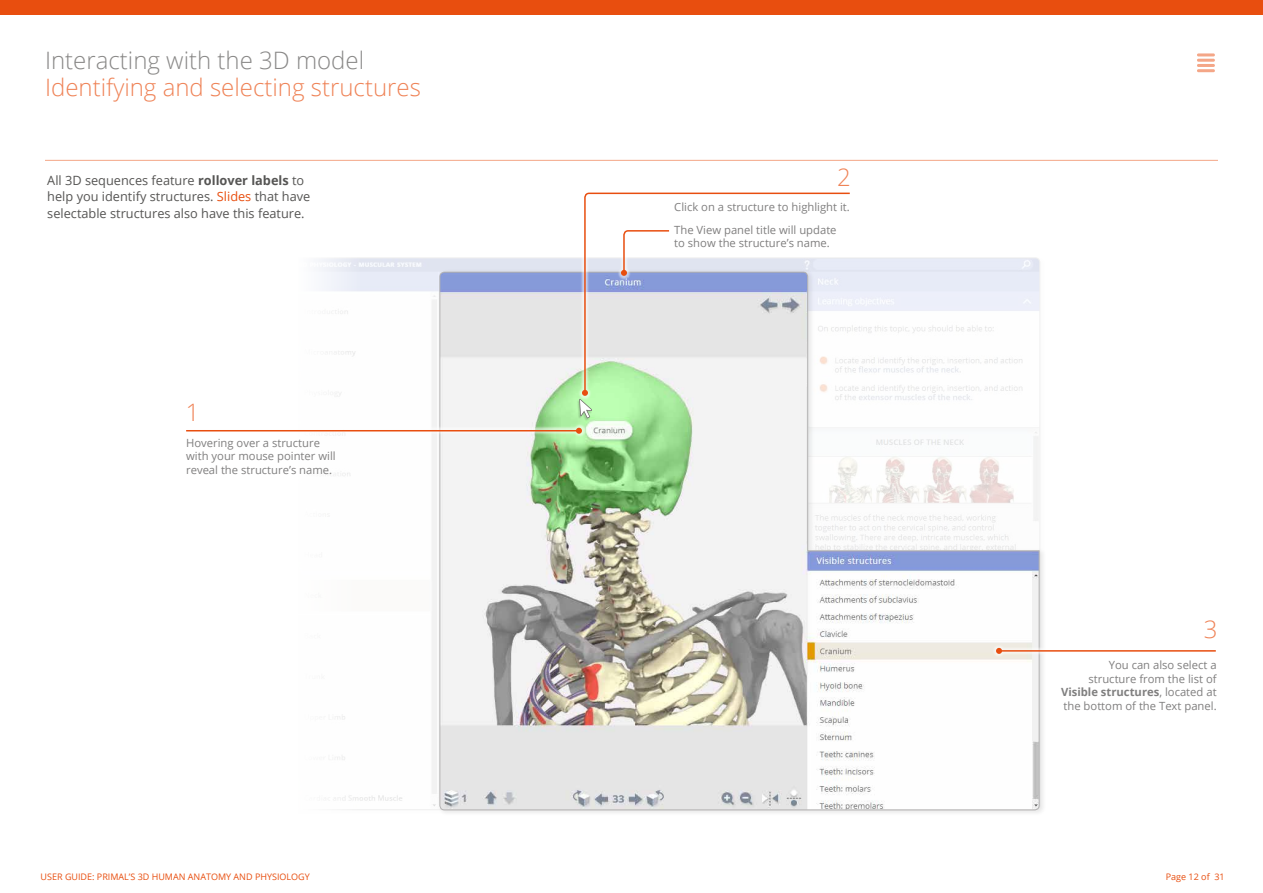
<style>
.page{position:relative;width:1263px;height:893px;background:#fff}
.page>*{position:absolute;margin:0;border:0;box-sizing:border-box;transform-origin:0 0}
.t1{font:300 24px "Open Sans";color:#ef8357}
.t2{font:300 24px "Open Sans";color:#898887}
.t3{font:12.75px/16.5px "Open Sans";color:#565554}
.t4{font:11.25px/13.5px "Open Sans";color:#807f7f}
.t5{font:9px "Open Sans";color:#e84e0f}
.s1{font-weight:700}
.s2{color:#e84e0f}
</style>
<div class="page">
<img style="left:360px;top:259px;width:678px;height:547px">
<svg style="left:319px;top:257px;width:41px;height:553px"></svg>
<div style="left:437px;top:269px;width:610px;height:548px;background:#000;opacity:.08"></div>
<svg style="left:439px;top:271px;width:601px;height:540px"></svg>
<div style="left:578px;top:188px;width:276px;height:212px;background:#fff;opacity:.54"></div>
<svg style="left:583px;top:192px;width:268px;height:202px"></svg>
<div style="left:992px;top:644px;width:228px;height:14px;background:#fff;opacity:.54"></div>
<hr style="left:999px;top:650px;width:217px;height:2px;background:#e84e0f">
<svg style="left:996px;top:648px;width:6px;height:6px"></svg>
<div style="left:182px;top:423px;width:404px;height:15px;background:#fff;opacity:.54"></div>
<hr style="left:186px;top:430px;width:393px;height:1px;background:#e84e0f">
<svg style="left:576px;top:428px;width:6px;height:6px"></svg>
<img style="left:576px;top:399px;width:16px;height:23px">
<svg style="left:579px;top:390px;width:13px;height:28px"></svg>
<svg style="left:1194px;top:50px;width:24px;height:24px"></svg>
<hr style="left:1197px;top:53px;width:18px;height:3px;background:#f4a687;border-radius:2px">
<hr style="left:1197px;top:64px;width:18px;height:3px;background:#f4a687;border-radius:2px">
<hr style="left:1197px;top:59px;width:18px;height:3px;background:#f4a687;border-radius:2px">
<hr style="left:1197px;top:69px;width:18px;height:3px;background:#f4a687;border-radius:2px">
<div style="left:0;top:0;width:1263px;height:15px;background:#e84e0f"></div>
<div style="left:41px;top:156px;width:1181px;height:9px;background:#fff;opacity:.54"></div>
<hr style="left:45px;top:160px;width:1173px;height:1px;background:#f4a687">
<h1 class="t2" style="left:45px;top:44px;width:321px">Interacting with the 3D model</h1>
<h1 class="t1" style="left:45px;top:71px;width:377px">Identifying and selecting structures</h1>
<p class="t3" style="left:47px;top:172px;width:265px">All 3D sequences feature <span class="s1">rollover labels</span> to help you identify structures. <span class="s2">Slides</span> that have selectable structures also have this feature.</p>
<h1 class="t1" style="left:186px;top:396px;width:15px">1</h1>
<p class="t4" style="left:186px;top:436px;width:151px">Hovering over a structure with your mouse pointer will reveal the structure’s name.</p>
<h1 class="t1" style="left:837px;top:161px;width:15px">2</h1>
<p class="t4" style="left:674px;top:196px;width:177px;line-height:22.5px">Click on a structure to highlight it.<br>The View panel title will update</p>
<p class="t4" style="left:674px;top:236px;width:157px">to show the structure’s name.</p>
<h1 class="t1" style="left:1204px;top:613px;width:15px">3</h1>
<p class="t4" style="left:1061px;top:658px;width:157px;text-align:right">You can also select a structure from the list of<br><span class="s1">Visible structures</span>, located at the bottom of the Text panel.</p>
<p class="t5" style="left:41px;top:871px;width:271px">USER GUIDE: PRIMAL’S 3D HUMAN ANATOMY AND PHYSIOLOGY</p>
<p class="t5" style="left:1166px;top:871px;width:60px">Page 12 of 31</p>
</div>
